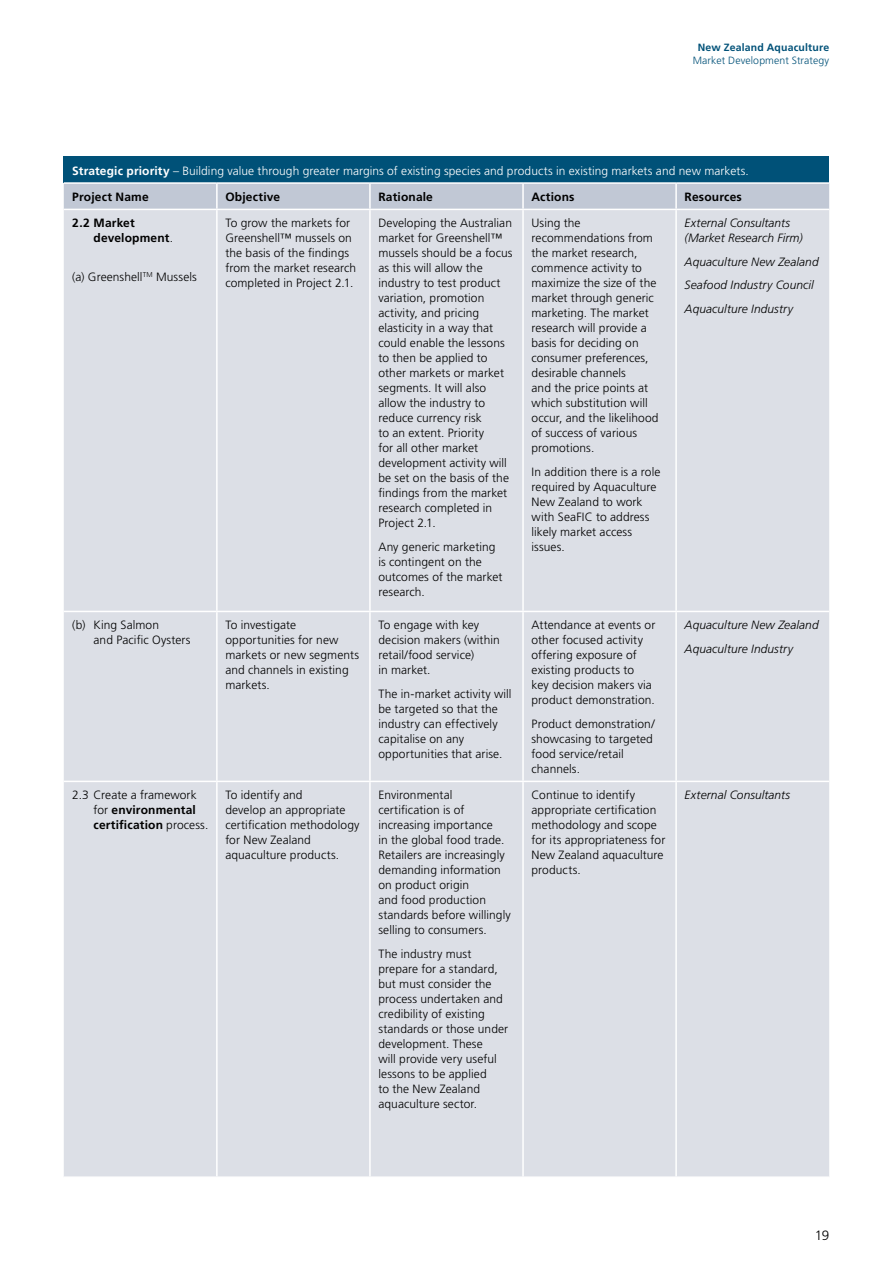
<style>
.page{position:relative;width:893px;height:1263px;background:#fff}
.page>*{position:absolute;margin:0;border:0;box-sizing:border-box;transform-origin:0 0}
.t1{font:300 13.5px "Frutiger";color:#000}
.t2{font:300 12px/15px "Frutiger";letter-spacing:.005em;color:#000}
.t3{font:italic 300 12px/23.5px "Frutiger";letter-spacing:.005em;color:#000}
.t4{font:300 12px/26.4px "Frutiger";letter-spacing:.005em;color:#fff}
.t5{font:700 12px/15px "Frutiger";letter-spacing:.015em;color:#000}
.t6{font:300 10.5px "Frutiger";letter-spacing:.01em;color:#005178}
.t7{font:700 10.5px "Frutiger";letter-spacing:.015em;color:#005178}
.s1{font-weight:700}
.s2{font-weight:700;color:#000}
.s3{font-weight:300}
</style>
<div class="page">
<div style="left:64px;top:157px;width:765px;height:26px;background:#005178"></div>
<div style="left:64px;top:184px;width:765px;height:25px;background:#c1c8d5"></div>
<div style="left:64px;top:210px;width:765px;height:966px;background:#dcdfe6"></div>
<hr style="left:216px;top:184px;width:2px;height:25px;background:#fff">
<hr style="left:369px;top:184px;width:2px;height:25px;background:#fff">
<hr style="left:522px;top:184px;width:2px;height:25px;background:#fff">
<hr style="left:675px;top:184px;width:2px;height:25px;background:#fff">
<hr style="left:216px;top:210px;width:2px;height:401px;background:#fff">
<hr style="left:369px;top:210px;width:2px;height:401px;background:#fff">
<hr style="left:522px;top:210px;width:2px;height:401px;background:#fff">
<hr style="left:675px;top:210px;width:2px;height:401px;background:#fff">
<hr style="left:64px;top:611px;width:153px;height:1px;background:#fff">
<hr style="left:217px;top:611px;width:153px;height:1px;background:#fff">
<hr style="left:216px;top:612px;width:2px;height:169px;background:#fff">
<hr style="left:370px;top:611px;width:153px;height:1px;background:#fff">
<hr style="left:369px;top:612px;width:2px;height:169px;background:#fff">
<hr style="left:523px;top:611px;width:153px;height:1px;background:#fff">
<hr style="left:522px;top:612px;width:2px;height:169px;background:#fff">
<hr style="left:676px;top:611px;width:153px;height:1px;background:#fff">
<hr style="left:675px;top:612px;width:2px;height:169px;background:#fff">
<hr style="left:64px;top:781px;width:153px;height:1px;background:#fff">
<hr style="left:217px;top:781px;width:153px;height:1px;background:#fff">
<hr style="left:216px;top:782px;width:2px;height:394px;background:#fff">
<hr style="left:370px;top:781px;width:153px;height:1px;background:#fff">
<hr style="left:369px;top:782px;width:2px;height:394px;background:#fff">
<hr style="left:523px;top:781px;width:153px;height:1px;background:#fff">
<hr style="left:522px;top:782px;width:2px;height:394px;background:#fff">
<hr style="left:676px;top:781px;width:153px;height:1px;background:#fff">
<hr style="left:675px;top:782px;width:2px;height:394px;background:#fff">
<hr style="left:64px;top:182px;width:153px;height:2px;background:#fff">
<hr style="left:217px;top:182px;width:153px;height:2px;background:#fff">
<hr style="left:370px;top:182px;width:153px;height:2px;background:#fff">
<hr style="left:523px;top:182px;width:153px;height:2px;background:#fff">
<hr style="left:676px;top:182px;width:153px;height:2px;background:#fff">
<p class="t7" style="left:698px;top:41px;width:133px">New Zealand Aquaculture</p>
<p class="t6" style="left:693px;top:54px;width:138px">Market Development Strategy</p>
<p class="t4" style="left:72px;top:157px;width:678px"><span class="s1">Strategic priority</span> – Building value through greater margins of existing species and products in existing markets and new markets.<br><span class="s2">Project Name</span></p>
<p class="t5" style="left:225px;top:189px;width:56px">Objective</p>
<p class="t5" style="left:378px;top:189px;width:56px">Rationale</p>
<p class="t5" style="left:531px;top:189px;width:45px">Actions</p>
<p class="t5" style="left:685px;top:189px;width:59px">Resources</p>
<p class="t5" style="left:94px;top:215px;width:81px;text-indent:-21px">2.2 Market development<span class="s3">.</span></p>
<p class="t2" style="left:72px;top:269px;width:126px">(a) Greenshell<sup>TM</sup> Mussels</p>
<p class="t2" style="left:225px;top:216px;width:132px">To grow the markets for<br>Greenshell™ mussels on the basis of the findings from the market research completed in Project 2.1.</p>
<p class="t2" style="left:378px;top:216px;width:136px">Developing the Australian market for Greenshell™ mussels should be a focus as this will allow the industry to test product variation, promotion activity, and pricing elasticity in a way that could enable the lessons to then be applied to other markets or market segments. It will also allow the industry to reduce currency risk<br>to an extent. Priority<br>for all other market development activity will be set on the basis of the findings from the market research completed in<br>Project 2.1.</p>
<p class="t2" style="left:378px;top:539px;width:126px">Any generic marketing is contingent on the outcomes of the market research.</p>
<p class="t2" style="left:94px;top:618px;width:98px;text-indent:-21px">(b) King Salmon<br>and Pacific Oysters</p>
<p class="t2" style="left:225px;top:618px;width:135px">To investigate opportunities for new markets or new segments and channels in existing markets.</p>
<p class="t2" style="left:378px;top:618px;width:123px">To engage with key decision makers (within retail/food service)<br>in market.</p>
<p class="t2" style="left:378px;top:686px;width:135px">The in-market activity will be targeted so that the industry can effectively capitalise on any opportunities that arise.</p>
<p class="t2" style="left:94px;top:788px;width:116px;text-indent:-21px">2.3 Create a framework for <span class="s1">environmental certification</span> process.</p>
<p class="t2" style="left:225px;top:788px;width:136px">To identify and<br>develop an appropriate certification methodology for New Zealand aquaculture products.</p>
<p class="t2" style="left:378px;top:788px;width:134px">Environmental certification is of increasing importance<br>in the global food trade.<br>Retailers are increasingly demanding information on product origin<br>and food production standards before willingly selling to consumers.</p>
<p class="t2" style="left:378px;top:946px;width:131px">The industry must prepare for a standard, but must consider the process undertaken and credibility of existing standards or those under development. These<br>will provide very useful lessons to be applied<br>to the New Zealand aquaculture sector.</p>
<p class="t2" style="left:531px;top:216px;width:129px">Using the recommendations from the market research, commence activity to maximize the size of the market through generic marketing. The market research will provide a basis for deciding on consumer preferences, desirable channels<br>and the price points at which substitution will occur, and the likelihood of success of various promotions.</p>
<p class="t2" style="left:531px;top:464px;width:130px">In addition there is a role required by Aquaculture<br>New Zealand to work with SeaFIC to address likely market access issues.</p>
<p class="t3" style="left:685px;top:216px;width:120px;line-height:15px">External Consultants (Market Research Firm)</p>
<p class="t3" style="left:685px;top:250px;width:136px">Aquaculture New Zealand<br>Seafood Industry Council<br>Aquaculture Industry</p>
<p class="t2" style="left:531px;top:618px;width:125px">Attendance at events or other focused activity offering exposure of existing products to<br>key decision makers via product demonstration.</p>
<p class="t2" style="left:531px;top:716px;width:125px">Product demonstration/ showcasing to targeted food service/retail channels.</p>
<p class="t3" style="left:685px;top:613px;width:136px">Aquaculture New Zealand<br>Aquaculture Industry</p>
<p class="t2" style="left:531px;top:788px;width:135px">Continue to identify appropriate certification methodology and scope for its appropriateness for<br>New Zealand aquaculture products.</p>
<p class="t3" style="left:685px;top:783px;width:107px">External Consultants</p>
<p class="t1" style="left:815px;top:1227px;width:16px">19</p>
</div>
